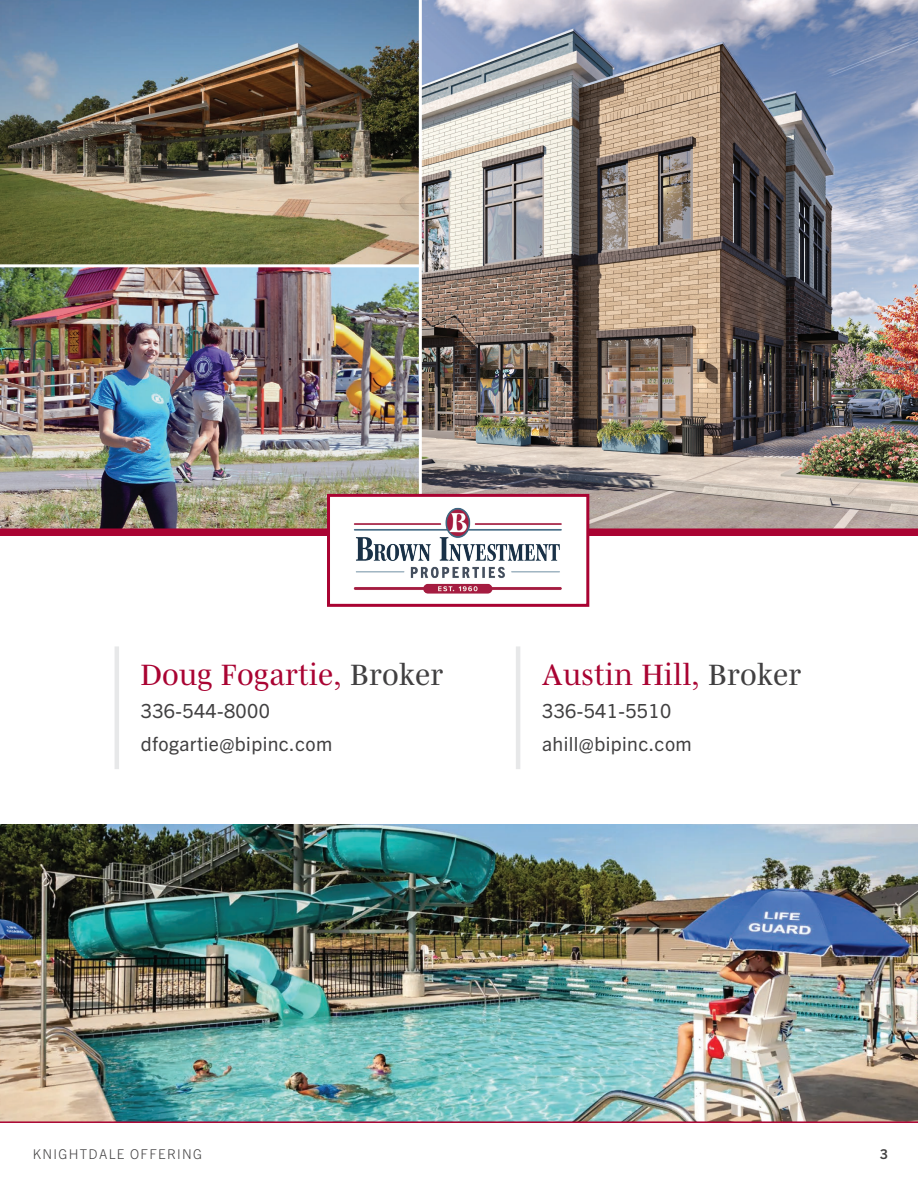
<style>
.page{position:relative;width:918px;height:1188px;background:#fff}
.page>*{position:absolute;margin:0;border:0;box-sizing:border-box;transform-origin:0 0}
.t1{font:30px "Mencken Std";letter-spacing:.02em;color:#a90332}
.t2{font:19.5px/33px "Trade Gothic Next LT Pro";letter-spacing:.02em;color:#414041}
.t3{font:300 13.5px "Trade Gothic Next LT Pro";letter-spacing:.1em;color:#414041}
.t4{font:700 13.5px "Trade Gothic Next LT Pro";color:#414041}
.s1{color:#414041}
</style>
<div class="page">
<img style="left:0;top:824px;width:918px;height:297px">
<img style="left:0;top:0;width:419px;height:528px">
<img style="left:422px;top:0;width:496px;height:528px">
<hr style="left:0;top:264px;width:420px;height:3px;background:#fff">
<div style="left:0;top:528px;width:918px;height:8px;background:#a90332"></div>
<div style="left:327px;top:494px;width:262px;height:113px;background:#fff;border:3px solid #a90332"></div>
<img style="left:353px;top:507px;width:209px;height:87px">
<hr style="left:115px;top:646px;width:4px;height:123px;background:#e7e8e9">
<hr style="left:516px;top:646px;width:4px;height:123px;background:#e7e8e9">
<hr style="left:0;top:1121px;width:918px;height:2px;background:#a90332">
<h1 class="t1" style="left:141px;top:658px;width:304px">Doug Fogartie, <span class="s1">Broker</span></h1>
<p class="t2" style="left:141px;top:693px;width:193px">336-544-8000 dfogartie@bipinc.com</p>
<h1 class="t1" style="left:542px;top:658px;width:261px">Austin Hill, <span class="s1">Broker</span></h1>
<p class="t2" style="left:542px;top:693px;width:151px">336-541-5510 ahill@bipinc.com</p>
<p class="t3" style="left:33px;top:1145px;width:171px">KNIGHTDALE OFFERING</p>
<p class="t4" style="left:880px;top:1144px;width:9px">3</p>
</div>
